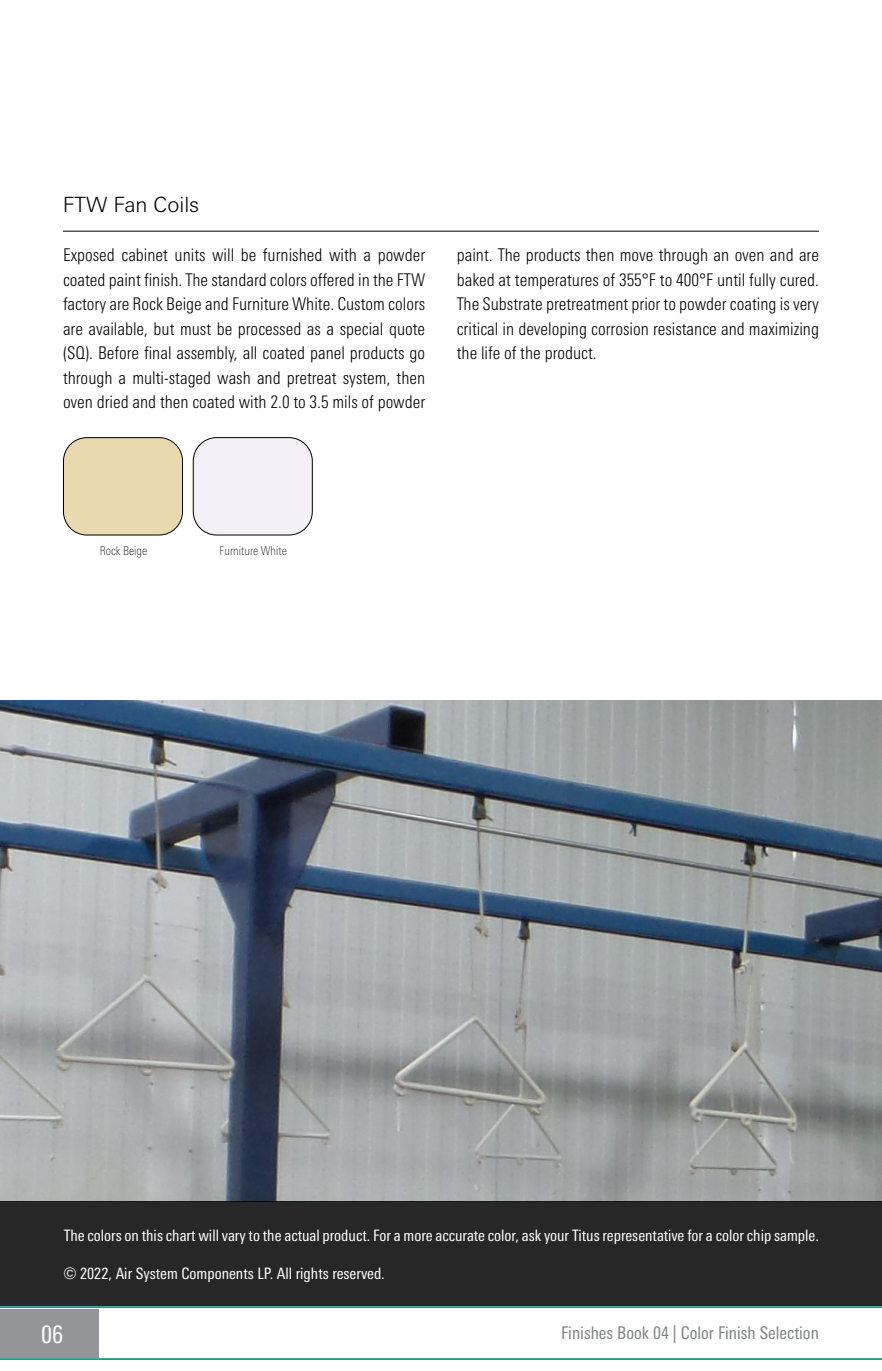
<style>
.page{position:relative;width:882px;height:1371px;background:#fff}
.page>*{position:absolute;margin:0;border:0;box-sizing:border-box;transform-origin:0 0}
.t1{font:condensed 24.5px "LT Univers";color:#fff}
.t2{font:300 21px "LT Univers Basic";color:#000}
.t3{font:300 condensed 17.5px/24.5px "LT Univers";color:#000;text-align:justify}
.t4{font:condensed 17.5px "LT Univers";color:#808285}
.t5{font:condensed 15.75px "LT Univers";color:#fff}
.t6{font:100 condensed 12.25px "LT Univers";color:#000}
</style>
<div class="page">
<hr style="left:0;top:1305px;width:882px;height:2px;background:#139885">
<hr style="left:0;top:1357px;width:882px;height:2px;background:#139885">
<div style="left:0;top:1308px;width:99px;height:48px;background:#939598"></div>
<hr style="left:63px;top:231px;width:756px;height:1px;background:#000">
<div style="left:63px;top:437px;width:120px;height:98px;background:#e8d9ae"></div>
<div style="left:63px;top:437px;width:120px;height:98px;border:1px solid #000;border-radius:23px"></div>
<div style="left:193px;top:437px;width:119px;height:98px;background:#f3f0f7"></div>
<div style="left:193px;top:437px;width:120px;height:98px;border:1px solid #000;border-radius:23px"></div>
<img style="left:0;top:701px;width:882px;height:500px">
<div style="left:0;top:1201px;width:882px;height:104px;background:#272727"></div>
<svg style="left:881px;top:700px;width:1px;height:63px"></svg>
<p class="t2" style="left:63px;top:192px;width:138px">FTW Fan Coils</p>
<p class="t3" style="left:63px;top:243px;width:364px">Exposed cabinet units will be furnished with a powder coated paint finish. The standard colors offered in the FTW factory are Rock Beige and Furniture White. Custom colors are available, but must be processed as a special quote (SQ). Before final assembly, all coated panel products go through a multi-staged wash and pretreat system, then oven dried and then coated with 2.0 to 3.5 mils of powder</p>
<p class="t3" style="left:457px;top:243px;width:364px">paint. The products then move through an oven and are baked at temperatures of 355°F to 400°F until fully cured.<br>The Substrate pretreatment prior to powder coating is very critical in developing corrosion resistance and maximizing the life of the product.</p>
<p class="t6" style="left:100px;top:544px;width:49px">Rock Beige</p>
<p class="t6" style="left:220px;top:544px;width:69px">Furniture White</p>
<p class="t5" style="left:64px;top:1226px;width:757px">The colors on this chart will vary to the actual product. For a more accurate color, ask your Titus representative for a color chip sample.</p>
<p class="t5" style="left:64px;top:1264px;width:322px">© 2022, Air System Components LP. All rights reserved.</p>
<h1 class="t1" style="left:41px;top:1320px;width:24px">06</h1>
<p class="t4" style="left:561px;top:1322px;width:259px">Finishes Book 04 | Color Finish Selection</p>
</div>
